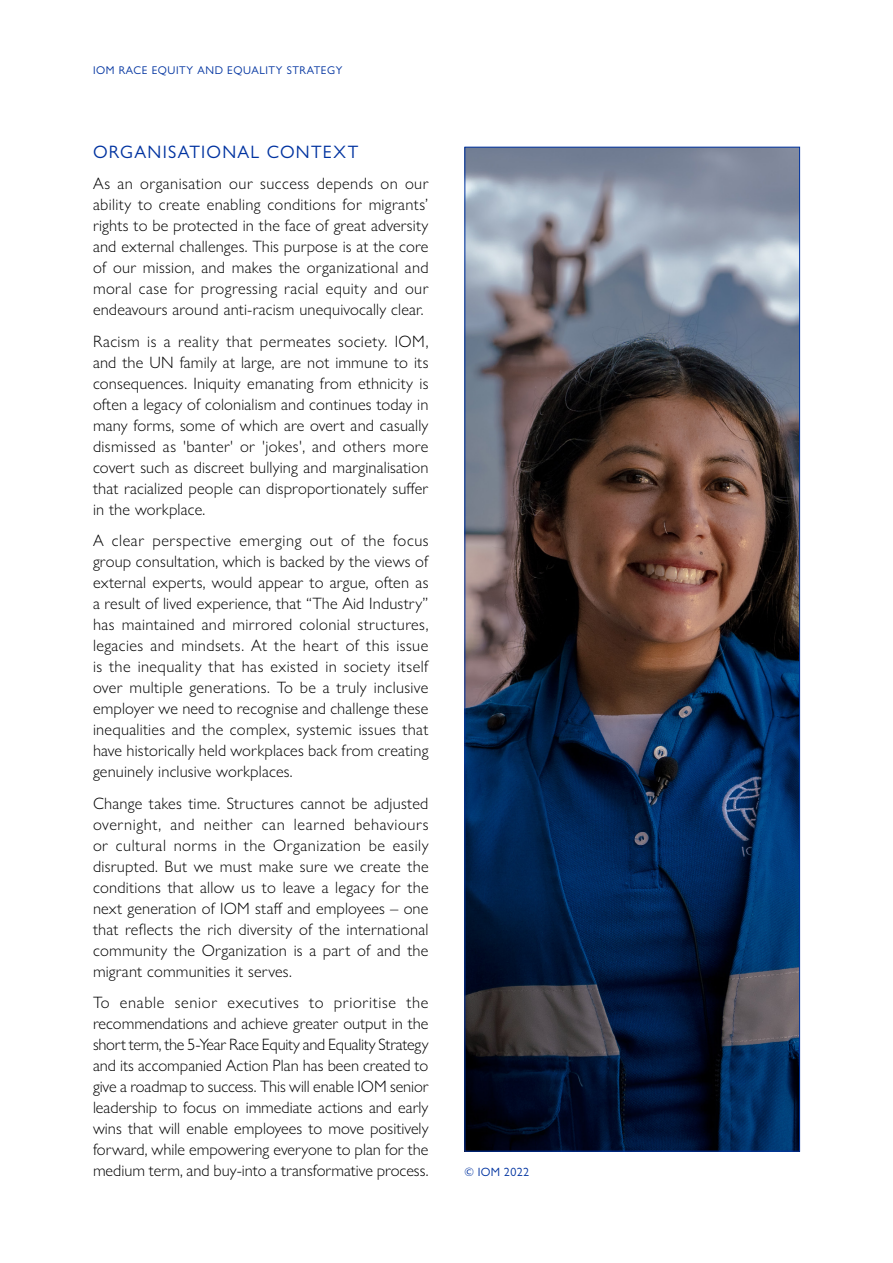
<style>
.page{position:relative;width:893px;height:1263px;background:#fff}
.page>*{position:absolute;margin:0;border:0;box-sizing:border-box;transform-origin:0 0}
.t1{font:18px "Gill Sans Nova";letter-spacing:.07em;color:#0033a0}
.t2{font:300 16.5px/21px "Gill Sans Nova";letter-spacing:.01em;color:#000;text-align:justify}
.t3{font:12px "Gill Sans Nova";letter-spacing:.03em;color:#0033a0}
.t4{font:11.25px "Gill Sans Nova";letter-spacing:.05em;color:#0033a0}
</style>
<div class="page">
<img style="left:466px;top:149px;width:332px;height:1000px">
<p class="t4" style="left:93px;top:63px;width:114px">IOM RACE EQUITY AND</p>
<p class="t4" style="left:227px;top:63px;width:117px">EQUALITY STRATEGY</p>
<p class="t1" style="left:93px;top:140px;width:266px">ORGANISATIONAL CONTEXT</p>
<p class="t2" style="left:93px;top:173px;width:337px">As an organisation our success depends on our ability to create enabling conditions for migrants’ rights to be protected in the face of great adversity and external challenges. This purpose is at the core of our mission, and makes the organizational and moral case for progressing racial equity and our endeavours around anti-racism unequivocally clear.</p>
<p class="t2" style="left:93px;top:330px;width:337px">Racism is a reality that permeates society. IOM, and the UN family at large, are not immune to its consequences. Iniquity emanating from ethnicity is often a legacy of colonialism and continues today in many forms, some of which are overt and casually dismissed as 'banter' or 'jokes', and others more covert such as discreet bullying and marginalisation that racialized people can disproportionately suffer in the workplace.</p>
<p class="t2" style="left:93px;top:530px;width:337px">A clear perspective emerging out of the focus group consultation, which is backed by the views of external experts, would appear to argue, often as a result of lived experience, that “The Aid Industry” has maintained and mirrored colonial structures, legacies and mindsets. At the heart of this issue is the inequality that has existed in society itself over multiple generations. To be a truly inclusive employer we need to recognise and challenge these inequalities and the complex, systemic issues that have historically held workplaces back from creating genuinely inclusive workplaces.</p>
<p class="t2" style="left:93px;top:792px;width:337px">Change takes time. Structures cannot be adjusted overnight, and neither can learned behaviours or cultural norms in the Organization be easily disrupted. But we must make sure we create the conditions that allow us to leave a legacy for the next generation of IOM staff and employees – one that reflects the rich diversity of the international community the Organization is a part of and the migrant communities it serves.</p>
<p class="t2" style="left:93px;top:992px;width:337px">To enable senior executives to prioritise the recommendations and achieve greater output in the short term, the 5-Year Race Equity and Equality Strategy and its accompanied Action Plan has been created to give a roadmap to success. This will enable IOM senior leadership to focus on immediate actions and early wins that will enable employees to move positively forward, while empowering everyone to plan for the medium term, and buy-into a transformative process.</p>
<p class="t3" style="left:464px;top:1164px;width:66px">© IOM 2022</p>
</div>
